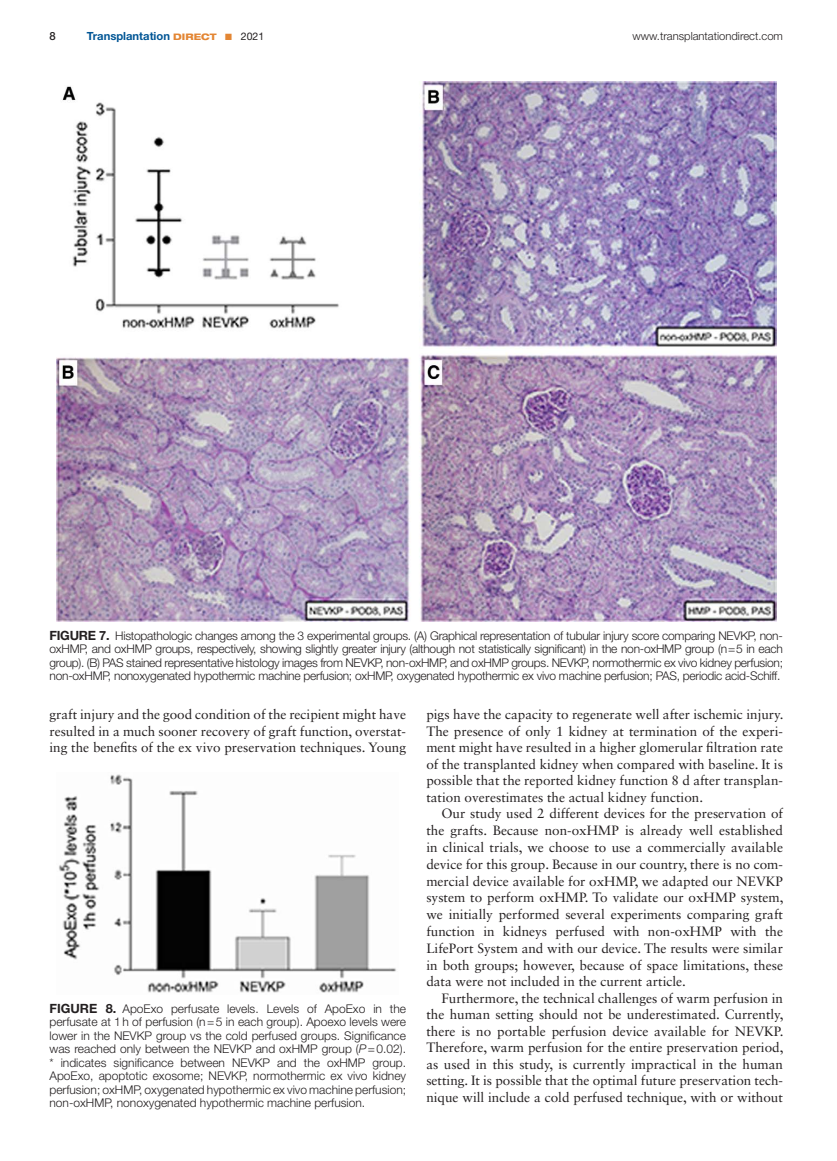
<style>
.page{position:relative;width:837px;height:1161px;background:#fff}
.page>*{position:absolute;margin:0;border:0;box-sizing:border-box;transform-origin:0 0}
.t1{font:13.5px/16.5px "Sabon LT Std";color:#231f20;text-align:justify}
.t2{font:300 12px/13.5px "Helvetica Neue LT Std";letter-spacing:-.01em;color:#231f20;text-align:justify}
.t3{font:300 11.25px "Helvetica Neue LT Std";color:#231f20}
.t4{font:700 11.25px "Helvetica Neue LT Std";color:#005595}
.t5{font:500 11.25px "Helvetica Neue LT Std";color:#231f20}
.s1{font-weight:800;font-stretch:expanded;font-size:9px;color:#e38634}
.s2{color:#e38634}
.s3{font-weight:400;font-size:10.5px;color:#231f20}
.s4{font-weight:700;font-size:12.75px}
.s5{font-style:italic}
</style>
<div class="page">
<img style="left:59px;top:774px;width:337px;height:219px">
<img style="left:56px;top:81px;width:720px;height:541px">
<p class="t5" style="left:50px;top:29px;width:8px">8</p>
<p class="t4" style="left:87px;top:29px;width:179px">Transplantation <span class="s1">DIRECT</span> <span class="s2">■</span> <span class="s3">2021</span></p>
<p class="t3" style="left:633px;top:29px;width:152px">www.transplantationdirect.com</p>
<p class="t2" style="left:49px;top:629px;width:735px"><span class="s4">FIGURE 7.</span> Histopathologic changes among the 3 experimental groups. (A) Graphical representation of tubular injury score comparing NEVKP, non&shy;oxHMP, and oxHMP groups, respectively, showing slightly greater injury (although not statistically significant) in the non-oxHMP group (n=5 in each group). (B) PAS stained representative histology images from NEVKP, non-oxHMP, and oxHMP groups. NEVKP, normothermic ex vivo kidney perfusion; non-oxHMP, nonoxygenated hypothermic machine perfusion; oxHMP, oxygenated hypothermic ex vivo machine perfusion; PAS, periodic acid-Schiff.</p>
<p class="t1" style="left:50px;top:706px;width:358px">graft injury and the good condition of the recipient might have resulted in a much sooner recovery of graft function, overstat&shy;ing the benefits of the ex vivo preservation techniques. Young</p>
<p class="t1" style="left:426px;top:706px;width:359px">pigs have the capacity to regenerate well after ischemic injury.<br>The presence of only 1 kidney at termination of the experi&shy;ment might have resulted in a higher glomerular filtration rate of the transplanted kidney when compared with baseline. It is possible that the reported kidney function 8 d after transplan&shy;tation overestimates the actual kidney function.</p>
<p class="t1" style="left:426px;top:805px;width:359px;text-indent:15px">Our study used 2 different devices for the preservation of the grafts. Because non-oxHMP is already well established in clinical trials, we choose to use a commercially available device for this group. Because in our country, there is no com&shy;mercial device available for oxHMP, we adapted our NEVKP system to perform oxHMP. To validate our oxHMP system, we initially performed several experiments comparing graft function in kidneys perfused with non-oxHMP with the LifePort System and with our device. The results were similar in both groups; however, because of space limitations, these data were not included in the current article.</p>
<p class="t1" style="left:426px;top:990px;width:359px;text-indent:15px">Furthermore, the technical challenges of warm perfusion in the human setting should not be underestimated. Currently, there is no portable perfusion device available for NEVKP.<br>Therefore, warm perfusion for the entire preservation period, as used in this study, is currently impractical in the human setting. It is possible that the optimal future preservation tech&shy;nique will include a cold perfused technique, with or without</p>
<p class="t2" style="left:49px;top:1001px;width:358px"><span class="s4">FIGURE 8.</span> ApoExo perfusate levels. Levels of ApoExo in the perfusate at 1h of perfusion (n=5 in each group). Apoexo levels were lower in the NEVKP group vs the cold perfused groups. Significance was reached only between the NEVKP and oxHMP group (<span class="s5">P</span>=0.02). * indicates significance between NEVKP and the oxHMP group.<br>ApoExo, apoptotic exosome; NEVKP, normothermic ex vivo kidney perfusion; oxHMP, oxygenated hypothermic ex vivo machine perfusion; non-oxHMP, nonoxygenated hypothermic machine perfusion.</p>
</div>
